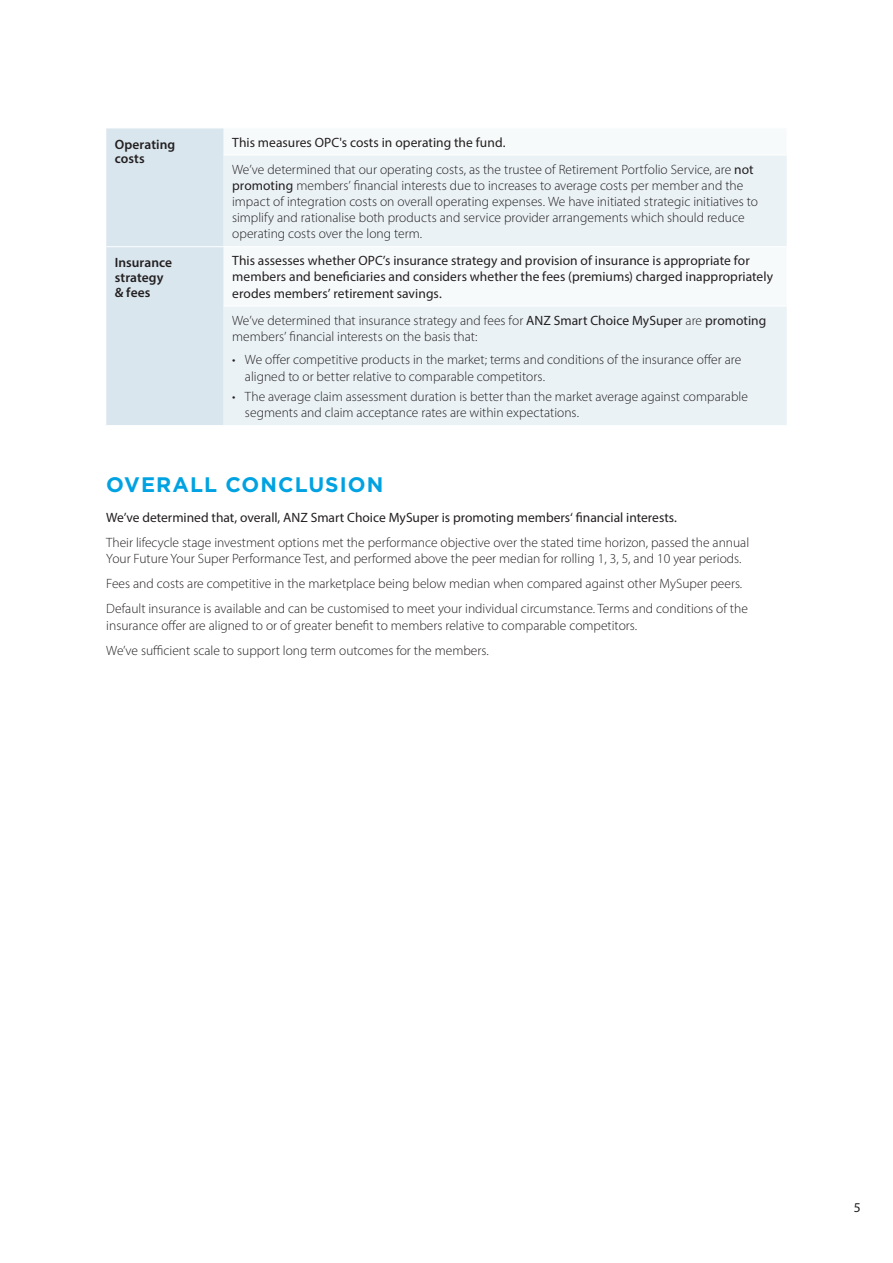
<style>
.page{position:relative;width:893px;height:1263px;background:#fff}
.page>*{position:absolute;margin:0;border:0;box-sizing:border-box;transform-origin:0 0}
.t1{font:700 21px "Gotham";letter-spacing:.05em;color:#00a2e1}
.t2{font:300 13.5px/16.2px "Myriad Pro";color:#231f20}
.t3{font:13.5px/16.2px "Myriad Pro";color:#231f20}
.t4{font:600 13.5px/14.7px "Myriad Pro";letter-spacing:.005em;color:#231f20}
.s1{font-weight:400}
</style>
<div class="page">
<div style="left:106px;top:129px;width:118px;height:296px;background:#d9e6ee"></div>
<svg style="left:224px;top:156px;width:563px;height:269px;fill:#eaf2f6"></svg>
<hr style="left:106px;top:246px;width:118px;height:1px;background:#fff">
<hr style="left:224px;top:246px;width:563px;height:1px;background:#fff">
<hr style="left:224px;top:306px;width:563px;height:1px;background:#fff">
<p class="t4" style="left:115px;top:136px;width:62px">Operating costs</p>
<p class="t2" style="left:232px;top:128px;width:523px;line-height:27.2px"><span class="s1">This measures OPC's costs in operating the fund.<br></span>We’ve determined that our operating costs, as the trustee of Retirement Portfolio Service, are <span class="s1">not</span></p>
<p class="t2" style="left:232px;top:177px;width:527px"><span class="s1">promoting</span> members’ financial interests due to increases to average costs per member and the impact of integration costs on overall operating expenses. We have initiated strategic initiatives to simplify and rationalise both products and service provider arrangements which should reduce operating costs over the long term.</p>
<p class="t4" style="left:115px;top:255px;width:59px">Insurance strategy &amp; fees</p>
<p class="t3" style="left:232px;top:252px;width:542px">This assesses whether OPC’s insurance strategy and provision of insurance is appropriate for members and beneficiaries and considers whether the fees (premiums) charged inappropriately erodes members’ retirement savings.</p>
<p class="t2" style="left:232px;top:312px;width:536px">We’ve determined that insurance strategy and fees for <span class="s1">ANZ Smart Choice MySuper</span> are <span class="s1">promoting </span>members’ financial interests on the basis that:</p>
<p class="t2" style="left:245px;top:352px;width:498px;text-indent:-13px">• We offer competitive products in the market; terms and conditions of the insurance offer are aligned to or better relative to comparable competitors.</p>
<p class="t2" style="left:245px;top:388px;width:505px;text-indent:-13px">• The average claim assessment duration is better than the market average against comparable segments and claim acceptance rates are within expectations.</p>
<h1 class="t1" style="left:106px;top:471px;width:279px">OVERALL CONCLUSION</h1>
<p class="t3" style="left:106px;top:509px;width:572px">We’ve determined that, overall, ANZ Smart Choice MySuper is promoting members‘ financial interests.</p>
<p class="t2" style="left:106px;top:534px;width:644px">Their lifecycle stage investment options met the performance objective over the stated time horizon, passed the annual<br>Your Future Your Super Performance Test, and performed above the peer median for rolling 1, 3, 5, and 10 year periods.</p>
<p class="t2" style="left:106px;top:571px;width:643px;line-height:25px">Fees and costs are competitive in the marketplace being below median when compared against other MySuper peers.<br>Default insurance is available and can be customised to meet your individual circumstance. Terms and conditions of the</p>
<p class="t2" style="left:106px;top:613px;width:532px;line-height:25px">insurance offer are aligned to or of greater benefit to members relative to comparable competitors.<br>We’ve sufficient scale to support long term outcomes for the members.</p>
<p class="t3" style="left:854px;top:1199px;width:8px">5</p>
</div>
